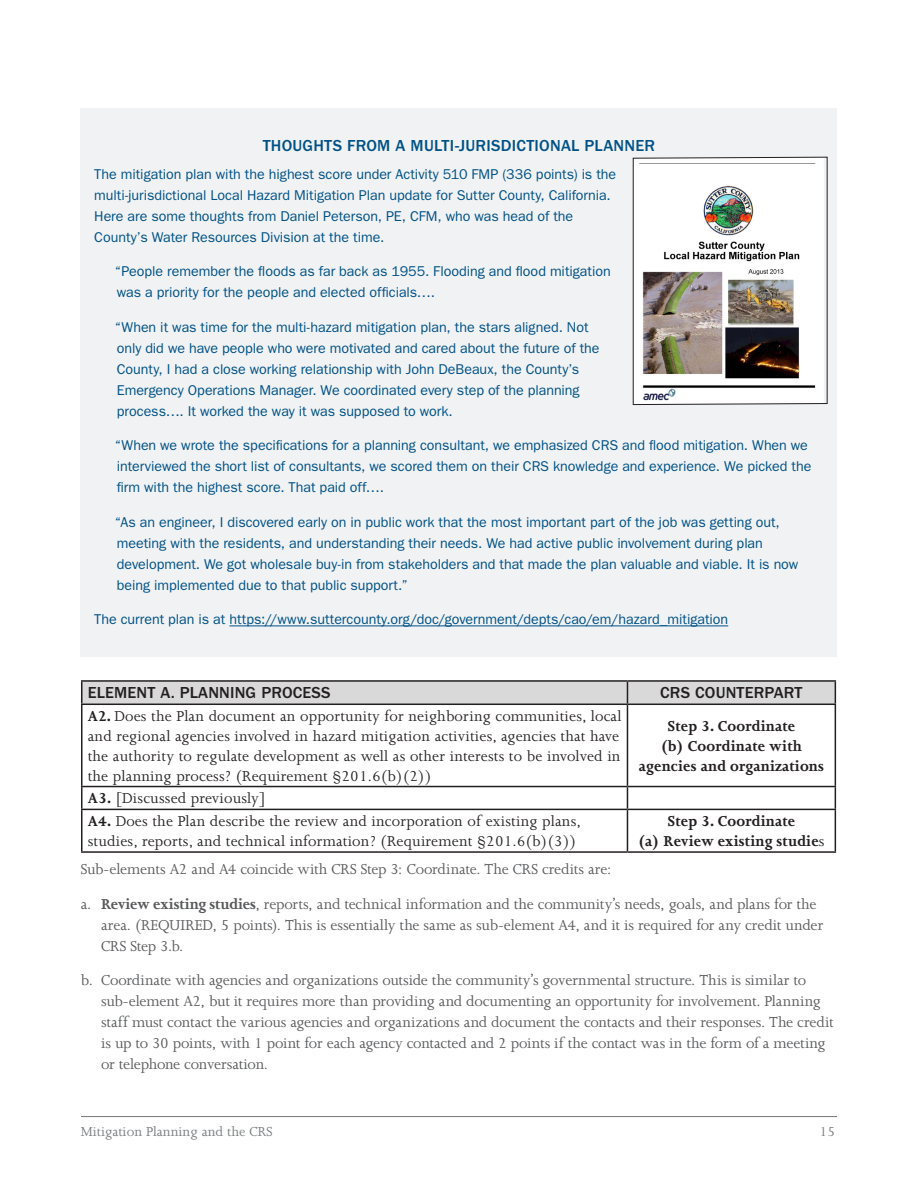
<style>
.page{position:relative;width:918px;height:1188px;background:#fff}
.page>*{position:absolute;margin:0;border:0;box-sizing:border-box;transform-origin:0 0}
.t1{font:16.5px/21px "Joanna MT Std";letter-spacing:-.005em;color:#57585a}
.t2{font:16.5px/19.8px "Joanna MT Std";letter-spacing:.01em;color:#231f20}
.t3{font:700 16.5px/19.8px "Joanna MT Std";letter-spacing:.01em;color:#231f20;text-align:center}
.t4{font:500 16.5px "ITC Franklin Gothic Std";letter-spacing:.015em;color:#005187}
.t5{font:500 16.5px "ITC Franklin Gothic Std";letter-spacing:.01em;color:#231f20}
.t6{font:15px "Joanna MT Std";color:#76787b}
.t7{font:14.25px/21px "ITC Franklin Gothic Std";letter-spacing:-.005em;color:#005187}
.s1{font-weight:700}
.s2{font-weight:400}
</style>
<div class="page">
<hr style="left:81px;top:1116px;width:756px;height:1px;background:#76787b">
<div style="left:81px;top:108px;width:756px;height:549px;background:#f1f2f3"></div>
<hr style="left:229px;top:626px;width:499px;height:1px;background:#005187">
<div style="left:82px;top:681px;width:545px;height:23px;background:#d9d9d9"></div>
<div style="left:627px;top:681px;width:208px;height:23px;background:#d9d9d9"></div>
<hr style="left:81px;top:705px;width:1px;height:81px;background:#231f20">
<hr style="left:835px;top:705px;width:1px;height:81px;background:#231f20">
<hr style="left:81px;top:786px;width:546px;height:1px;background:#231f20">
<svg style="left:81px;top:787px;width:1px;height:22px"></svg>
<hr style="left:627px;top:786px;width:209px;height:1px;background:#231f20">
<svg style="left:835px;top:787px;width:1px;height:22px"></svg>
<hr style="left:81px;top:809px;width:546px;height:1px;background:#231f20">
<hr style="left:81px;top:810px;width:1px;height:41px;background:#231f20">
<hr style="left:627px;top:809px;width:209px;height:1px;background:#231f20">
<hr style="left:835px;top:810px;width:1px;height:41px;background:#231f20">
<hr style="left:81px;top:851px;width:546px;height:2px;background:#231f20">
<hr style="left:627px;top:851px;width:209px;height:2px;background:#231f20">
<hr style="left:81px;top:680px;width:546px;height:2px;background:#231f20">
<svg style="left:81px;top:682px;width:1px;height:22px"></svg>
<hr style="left:627px;top:680px;width:209px;height:2px;background:#231f20">
<svg style="left:835px;top:682px;width:1px;height:22px"></svg>
<hr style="left:81px;top:704px;width:546px;height:1px;background:#231f20">
<hr style="left:627px;top:704px;width:209px;height:1px;background:#231f20">
<svg style="left:627px;top:682px;width:1px;height:22px"></svg>
<hr style="left:627px;top:705px;width:1px;height:81px;background:#231f20">
<svg style="left:627px;top:787px;width:1px;height:22px"></svg>
<hr style="left:627px;top:810px;width:1px;height:41px;background:#231f20">
<img style="left:633px;top:156px;width:195px;height:249px">
<h2 class="t4" style="left:263px;top:137px;width:394px">THOUGHTS FROM A MULTI-JURISDICTIONAL PLANNER</h2>
<p class="t7" style="left:94px;top:164px;width:524px">The mitigation plan with the highest score under Activity 510 FMP (336 points) is the multi-jurisdictional Local Hazard Mitigation Plan update for Sutter County, California.<br>Here are some thoughts from Daniel Peterson, PE, CFM, who was head of the County’s Water Resources Division at the time.</p>
<p class="t7" style="left:115px;top:261px;width:497px">“People remember the foods as far back as 1955. Flooding and food mitigation was a priority for the people and elected offcials….</p>
<p class="t7" style="left:115px;top:317px;width:486px">“When it was time for the multi-hazard mitigation plan, the stars aligned. Not only did we have people who were motivated and cared about the future of the County, I had a close working relationship with John DeBeaux, the County’s Emergency Operations Manager. We coordinated every step of the planning</p>
<p class="t7" style="left:117px;top:401px;width:338px">process…. It worked the way it was supposed to work.</p>
<p class="t7" style="left:115px;top:435px;width:698px">“When we wrote the specifcations for a planning consultant, we emphasized CRS and food mitigation. When we interviewed the short list of consultants, we scored them on their CRS knowledge and experience. We picked the frm with the highest score. That paid off….</p>
<p class="t7" style="left:115px;top:512px;width:685px">“As an engineer, I discovered early on in public work that the most important part of the job was getting out, meeting with the residents, and understanding their needs. We had active public involvement during plan development. We got wholesale buy-in from stakeholders and that made the plan valuable and viable. It is now being implemented due to that public support.”</p>
<p class="t7" style="left:94px;top:609px;width:635px">The current plan is at https://www.suttercounty.org/doc/government/depts/cao/em/hazard_mitigation</p>
<p class="t5" style="left:88px;top:684px;width:244px">ELEMENT A. PLANNING PROCESS</p>
<p class="t5" style="left:660px;top:684px;width:144px">CRS COUNTERPART</p>
<p class="t2" style="left:88px;top:706px;width:535px"><span class="s1">A2.</span> Does the Plan document an opportunity for neighboring communities, local and regional agencies involved in hazard mitigation activities, agencies that have the authority to regulate development as well as other interests to be involved in the planning process? (Requirement §201.6(b)(2))</p>
<p class="t3" style="left:639px;top:716px;width:187px">Step 3. Coordinate<br>(b) Coordinate with agencies and organizations</p>
<p class="t2" style="left:88px;top:789px;width:179px"><span class="s1">A3.</span> [Discussed previously]</p>
<p class="t2" style="left:88px;top:812px;width:495px"><span class="s1">A4.</span> Does the Plan describe the review and incorporation of existing plans, studies, reports, and technical information? (Requirement §201.6(b)(3))</p>
<p class="t3" style="left:638px;top:811px;width:188px">Step 3. Coordinate<br>(a) Review existing studie<span class="s2">s</span></p>
<p class="t1" style="left:81px;top:859px;width:532px">Sub-elements A2 and A4 coincide with CRS Step 3: Coordinate. The CRS credits are:</p>
<p class="t1" style="left:101px;top:893px;width:724px;text-indent:-20px">a. <span class="s1">Review existing studies</span>, reports, and technical information and the community’s needs, goals, and plans for the area. (REQUIRED, 5 points). This is essentially the same as sub-element A4, and it is required for any credit under<br>CRS Step 3.b.</p>
<p class="t1" style="left:101px;top:970px;width:734px;text-indent:-20px">b. Coordinate with agencies and organizations outside the community’s governmental structure. This is similar to sub-element A2, but it requires more than providing and documenting an opportunity for involvement. Planning staff must contact the various agencies and organizations and document the contacts and their responses. The credit is up to 30 points, with 1 point for each agency contacted and 2 points if the contact was in the form of a meeting or telephone conversation.</p>
<p class="t6" style="left:81px;top:1123px;width:193px">Mitigation Planning and the CRS</p>
<p class="t6" style="left:820px;top:1123px;width:17px">15</p>
</div>
